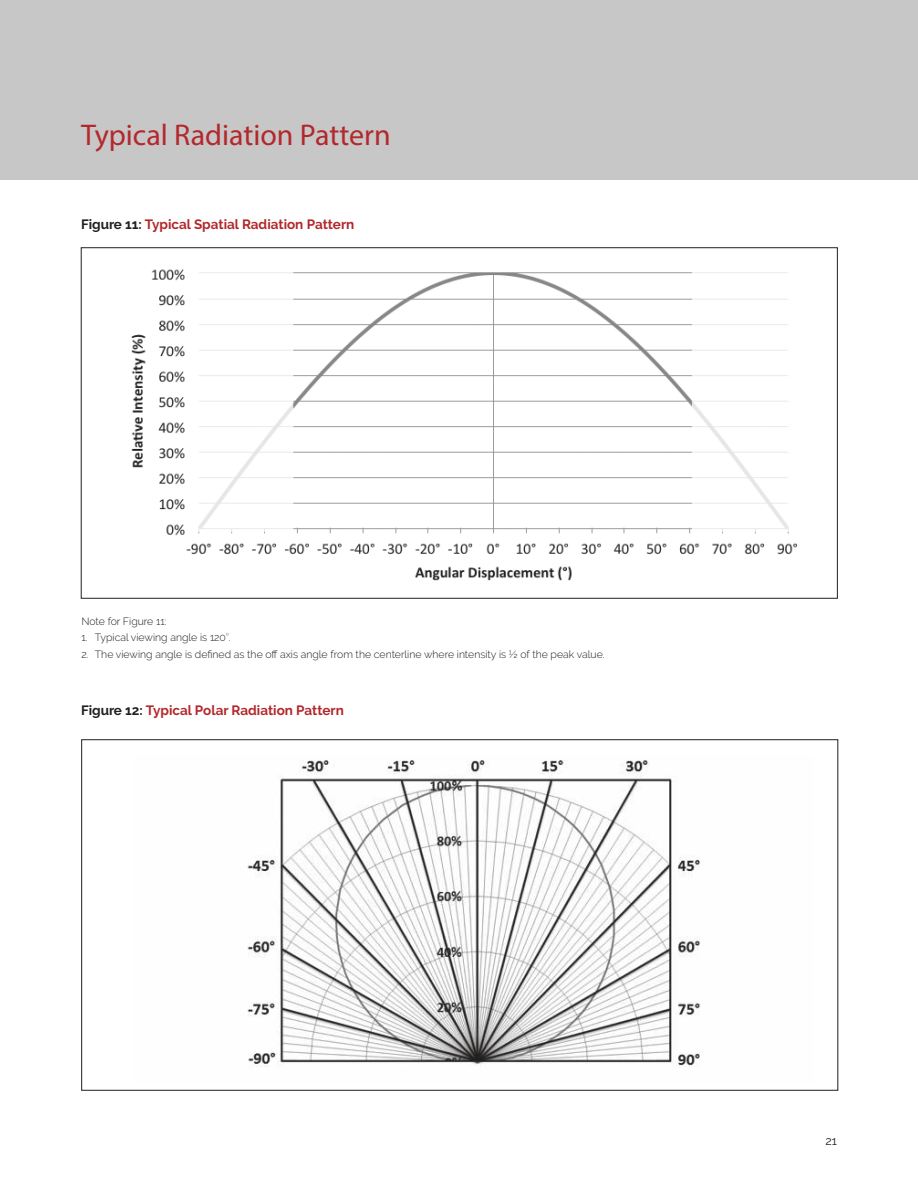
<style>
.page{position:relative;width:918px;height:1188px;background:#fff}
.page>*{position:absolute;margin:0;border:0;box-sizing:border-box;transform-origin:0 0}
.t1{font:30px "Myriad Pro";color:#b2282c}
.t2{font:700 13.5px "Raleway";color:#b2282c}
.t3{font:12px "Raleway";color:#221f1f}
.t4{font:300 10.5px "Raleway";color:#221f1f}
.s1{color:#221f1f}
</style>
<div class="page">
<div style="left:0;top:0;width:918px;height:180px;background:#c8c7c7"></div>
<img style="left:131px;top:269px;width:666px;height:312px">
<img style="left:247px;top:760px;width:454px;height:307px">
<h1 class="t1" style="left:81px;top:124px;width:311px">Typical Radiation Pattern</h1>
<p class="t2" style="left:81px;top:218px;width:275px"><span class="s1">Figure 11:</span> Typical Spatial Radiation Pattern</p>
<p class="t4" style="left:81px;top:615px;width:87px">Note for Figure 11:</p>
<p class="t4" style="left:81px;top:632px;width:151px">1. Typical viewing angle is 120<sup>⁰</sup>.</p>
<p class="t4" style="left:81px;top:648px;width:525px">2. The viewing angle is de昀椀ned as the o昀昀 axis angle from the centerline where intensity is ½ of the peak value.</p>
<p class="t2" style="left:81px;top:704px;width:264px"><span class="s1">Figure 12:</span> Typical Polar Radiation Pattern</p>
<p class="t3" style="left:825px;top:1136px;width:13px">21</p>
</div>
